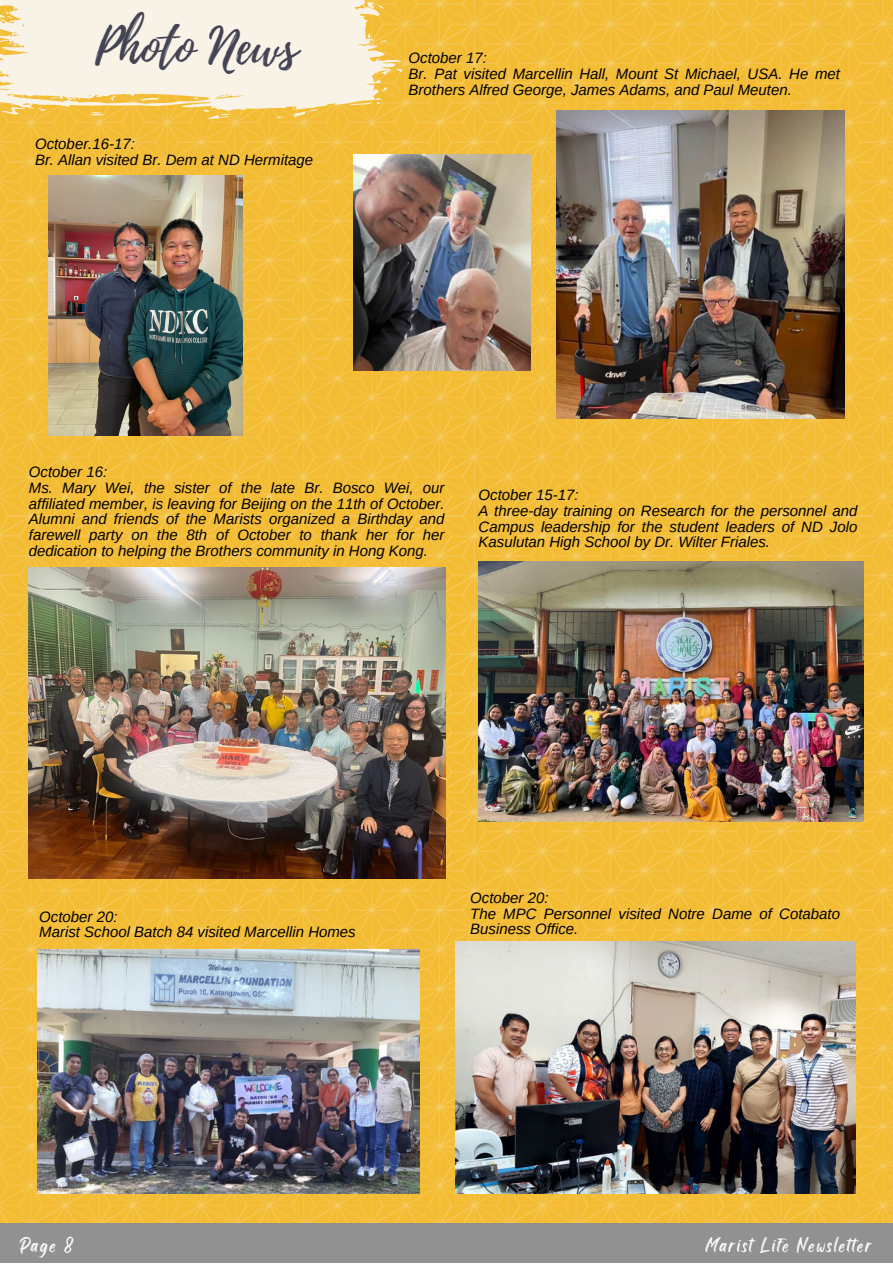
<style>
.page{position:relative;width:893px;height:1264px;background:#fff}
.page>*{position:absolute;margin:0;border:0;box-sizing:border-box;transform-origin:0 0}
.t1{font:49.05px "Playlist Script";color:#444454}
.t2{font:18.6px "Black Bones";letter-spacing:.1em;color:#fff}
.t3{font:italic 15px/15.8px "Arimo";color:#000}
</style>
<div class="page">
<img style="left:0;top:0;width:892px;height:1223px">
<div style="left:0;top:1223px;width:892px;height:39px;background:#929191"></div>
<svg style="left:0;top:0;width:403px;height:119px;background:#f7e8c3"></svg>
<img style="left:48px;top:175px;width:195px;height:260px">
<img style="left:557px;top:110px;width:287px;height:308px">
<img style="left:353px;top:155px;width:177px;height:215px">
<img style="left:29px;top:567px;width:416px;height:311px">
<img style="left:478px;top:561px;width:385px;height:260px">
<img style="left:37px;top:949px;width:382px;height:244px">
<img style="left:455px;top:941px;width:399px;height:252px">
<p class="t1" style="left:95px;top:12px;width:204px">Photo News</p>
<p class="t3" style="left:35px;top:136px;width:101px">October.16-17:</p>
<p class="t3" style="left:35px;top:152px;width:280px">Br. Allan visited Br. Dem at ND Hermitage</p>
<p class="t3" style="left:408px;top:50px;width:80px">October 17:</p>
<p class="t3" style="left:408px;top:66px;width:433px">Br. Pat visited Marcellin Hall, Mount St Michael, USA. He met<br>Brothers Alfred George, James Adams, and Paul Meuten.</p>
<p class="t3" style="left:29px;top:464px;width:80px">October 16:</p>
<p class="t3" style="left:29px;top:479px;width:417px;text-align:justify">Ms. Mary Wei, the sister of the late Br. Bosco Wei, our affiliated member, is leaving for Beijing on the 11th of October.<br>Alumni and friends of the Marists organized a Birthday and farewell party on the 8th of October to thank her for her dedication to helping the Brothers community in Hong Kong.</p>
<p class="t3" style="left:478px;top:487px;width:101px">October 15-17:</p>
<p class="t3" style="left:478px;top:503px;width:380px;text-align:justify">A three-day training on Research for the personnel and Campus leadership for the student leaders of ND Jolo Kasulutan High School by Dr. Wilter Friales.</p>
<p class="t3" style="left:39px;top:908px;width:80px">October 20:</p>
<p class="t3" style="left:39px;top:924px;width:318px">Marist School Batch 84 visited Marcellin Homes</p>
<p class="t3" style="left:470px;top:889px;width:80px">October 20:</p>
<p class="t3" style="left:470px;top:905px;width:371px">The MPC Personnel visited Notre Dame of Cotabato<br>Business Office.</p>
<p class="t2" style="left:20px;top:1232px;width:56px">Page 8</p>
<p class="t2" style="left:705px;top:1232px;width:168px">Marist Life Newsletter</p>
</div>
